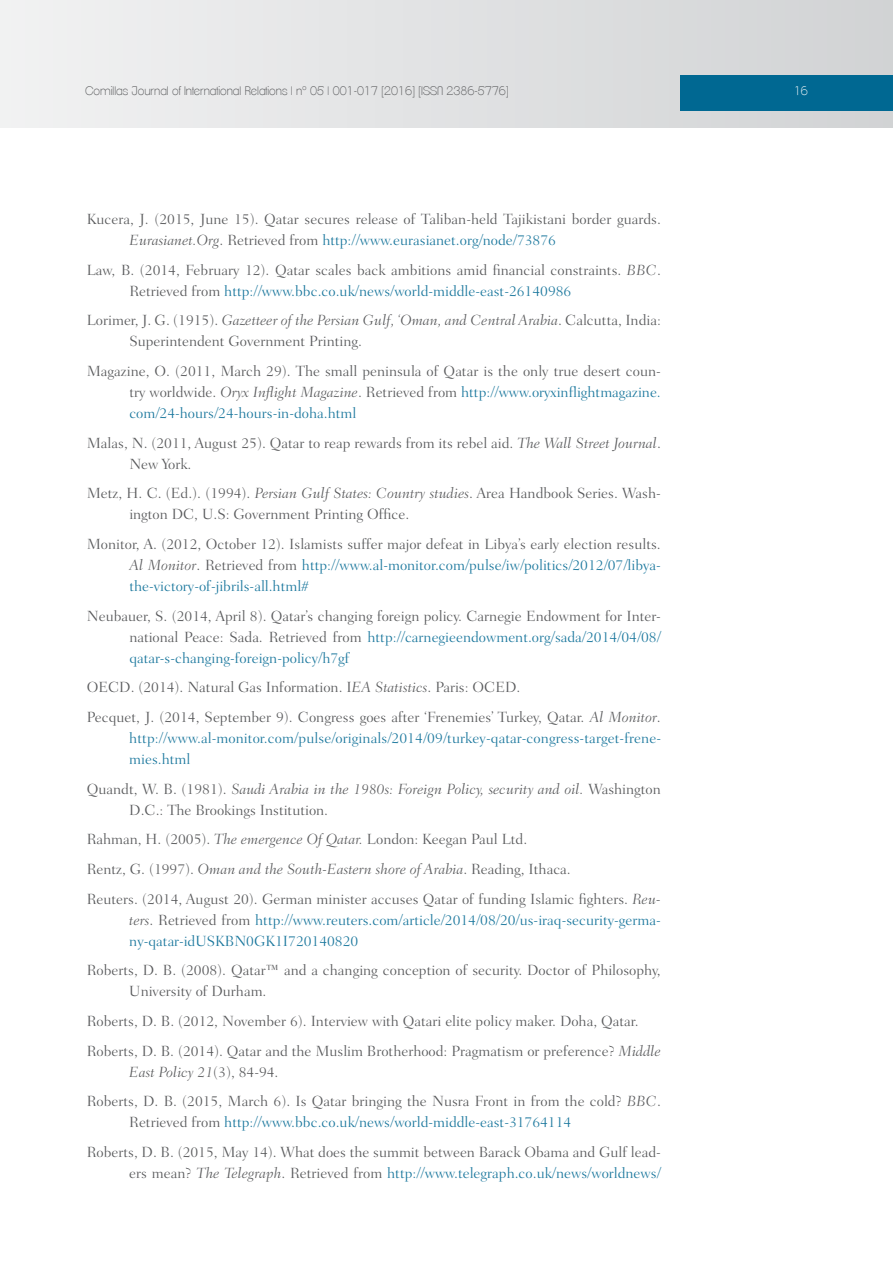
<style>
.page{position:relative;width:893px;height:1263px;background:#fff}
.page>*{position:absolute;margin:0;border:0;box-sizing:border-box;transform-origin:0 0}
.t1{font:300 15px/21px "Fairfield LH";color:#58595b}
.t2{font:300 15px/21px "Fairfield LH";color:#1a779d}
.t3{font:200 12px "Clemente P Dac";color:#58595b}
.t4{font:200 12px "Clemente P Dac";color:#fff}
.s1{font-style:italic}
.s2{color:#1a779d}
.s3{font-style:italic;color:#58595b}
.s4{color:#58595b}
</style>
<div class="page">
<div style="left:0;top:0;width:893px;height:128px;background:linear-gradient(to right,#f1f2f2,#d1d3d4)"></div>
<div style="left:680px;top:75px;width:213px;height:36px;background:#006892"></div>
<p class="t3" style="left:85px;top:83px;width:425px">Comillas Journal of International Relations | nº 05 | 001-017 [2016] [ISSN 2386-5776]</p>
<p class="t4" style="left:794px;top:83px;width:15px">16</p>
<p class="t1" style="left:129px;top:208px;width:533px;text-indent:-43px">Kucera, J. (2015, June 15). Qatar secures release of Taliban-held Tajikistani border guards.<br><span class="s1">Eurasianet.Org</span>. Retrieved from <span class="s2">http://www.eurasianet.org/node/73876</span></p>
<p class="t1" style="left:129px;top:259px;width:533px;text-indent:-43px">Law, B. (2014, February 12). Qatar scales back ambitions amid financial constraints. <span class="s1">BBC</span>.<br>Retrieved from <span class="s2">http://www.bbc.co.uk/news/world-middle-east-26140986</span></p>
<p class="t1" style="left:129px;top:310px;width:533px;text-indent:-43px">Lorimer, J. G. (1915). <span class="s1">Gazetteer of the Persian Gulf, ‘Oman, and Central Arabia</span>. Calcutta, India:<br>Superintendent Government Printing.</p>
<p class="t1" style="left:129px;top:360px;width:533px;text-align:justify;text-indent:-43px">Magazine, O. (2011, March 29). The small peninsula of Qatar is the only true desert coun&shy;try worldwide. <span class="s1">Oryx Inflight Magazine</span>. Retrieved from <span class="s2">http://www.oryxinflightmagazine. com/24-hours/24-hours-in-doha.html</span></p>
<p class="t1" style="left:129px;top:432px;width:533px;text-indent:-43px">Malas, N. (2011, August 25). Qatar to reap rewards from its rebel aid. <span class="s1">The Wall Street Journal</span>.<br>New York.</p>
<p class="t1" style="left:129px;top:483px;width:533px;text-indent:-43px">Metz, H. C. (Ed.). (1994). <span class="s1">Persian Gulf States: Country studies</span>. Area Handbook Series. Wash&shy;ington DC, U.S: Government Printing Office.</p>
<p class="t1" style="left:129px;top:533px;width:533px;text-align:justify;text-indent:-43px">Monitor, A. (2012, October 12). Islamists suffer major defeat in Libya’s early election results.<br><span class="s1">Al Monitor</span>. Retrieved from <span class="s2">http://www.al-monitor.com/pulse/iw/politics/2012/07/libya&shy;the-victory-of-jibrils-all.html#</span></p>
<p class="t1" style="left:129px;top:605px;width:533px;text-align:justify;text-indent:-43px">Neubauer, S. (2014, April 8). Qatar’s changing foreign policy. Carnegie Endowment for Inter&shy;national Peace: Sada. Retrieved from <span class="s2">http://carnegieendowment.org/sada/2014/04/08/ qatar-s-changing-foreign-policy/h7gf</span></p>
<p class="t1" style="left:87px;top:673px;width:576px;line-height:29.5px">OECD. (2014). Natural Gas Information. I<span class="s1">EA Statistics</span>. Paris: OCED.<br>Pecquet, J. (2014, September 9). Congress goes after ‘Frenemies’ Turkey, Qatar. <span class="s1">Al Monitor</span>.</p>
<p class="t2" style="left:129px;top:728px;width:533px">http://www.al-monitor.com/pulse/originals/2014/09/turkey-qatar-congress-target-frene&shy;mies.html</p>
<p class="t1" style="left:129px;top:778px;width:533px;text-indent:-43px">Quandt, W. B. (1981). <span class="s1">Saudi Arabia in the 1980s: Foreign Policy, security and oil.</span> Washington<br>D.C.: The Brookings Institution.</p>
<p class="t1" style="left:87px;top:825px;width:575px;line-height:29.5px">Rahman, H. (2005). <span class="s1">The emergence Of Qatar.</span> London: Keegan Paul Ltd.<br>Rentz, G. (1997). <span class="s1">Oman and the South-Eastern shore of Arabia</span>. Reading, Ithaca.<br>Reuters. (2014, August 20). German minister accuses Qatar of funding Islamic fighters. <span class="s1">Reu-</span></p>
<p class="t2" style="left:129px;top:909px;width:533px"><span class="s3">ters</span><span class="s4">. Retrieved from</span> http://www.reuters.com/article/2014/08/20/us-iraq-security-germa&shy;ny-qatar-idUSKBN0GK1I720140820</p>
<p class="t1" style="left:129px;top:960px;width:533px;text-indent:-43px">Roberts, D. B. (2008). Qatar™ and a changing conception of security. Doctor of Philosophy,<br>University of Durham.</p>
<p class="t1" style="left:87px;top:1006px;width:576px;line-height:29.5px">Roberts, D. B. (2012, November 6). Interview with Qatari elite policy maker. Doha, Qatar.<br>Roberts, D. B. (2014). Qatar and the Muslim Brotherhood: Pragmatism or preference? <span class="s1">Middle</span></p>
<p class="t1" style="left:87px;top:1057px;width:576px;line-height:29.5px;text-indent:43px"><span class="s1">East Policy 21</span>(3), 84-94.<br>Roberts, D. B. (2015, March 6). Is Qatar bringing the Nusra Front in from the cold? <span class="s1">BBC</span>.</p>
<p class="t1" style="left:87px;top:1107px;width:576px;line-height:29.5px;text-indent:43px">Retrieved from <span class="s2">http://www.bbc.co.uk/news/world-middle-east-31764114<br></span>Roberts, D. B. (2015, May 14). What does the summit between Barack Obama and Gulf lead-</p>
<p class="t2" style="left:129px;top:1162px;width:533px"><span class="s4">ers mean?</span> <span class="s3">The Telegraph</span><span class="s4">. Retrieved from</span> http://www.telegraph.co.uk/news/worldnews/</p>
</div>
